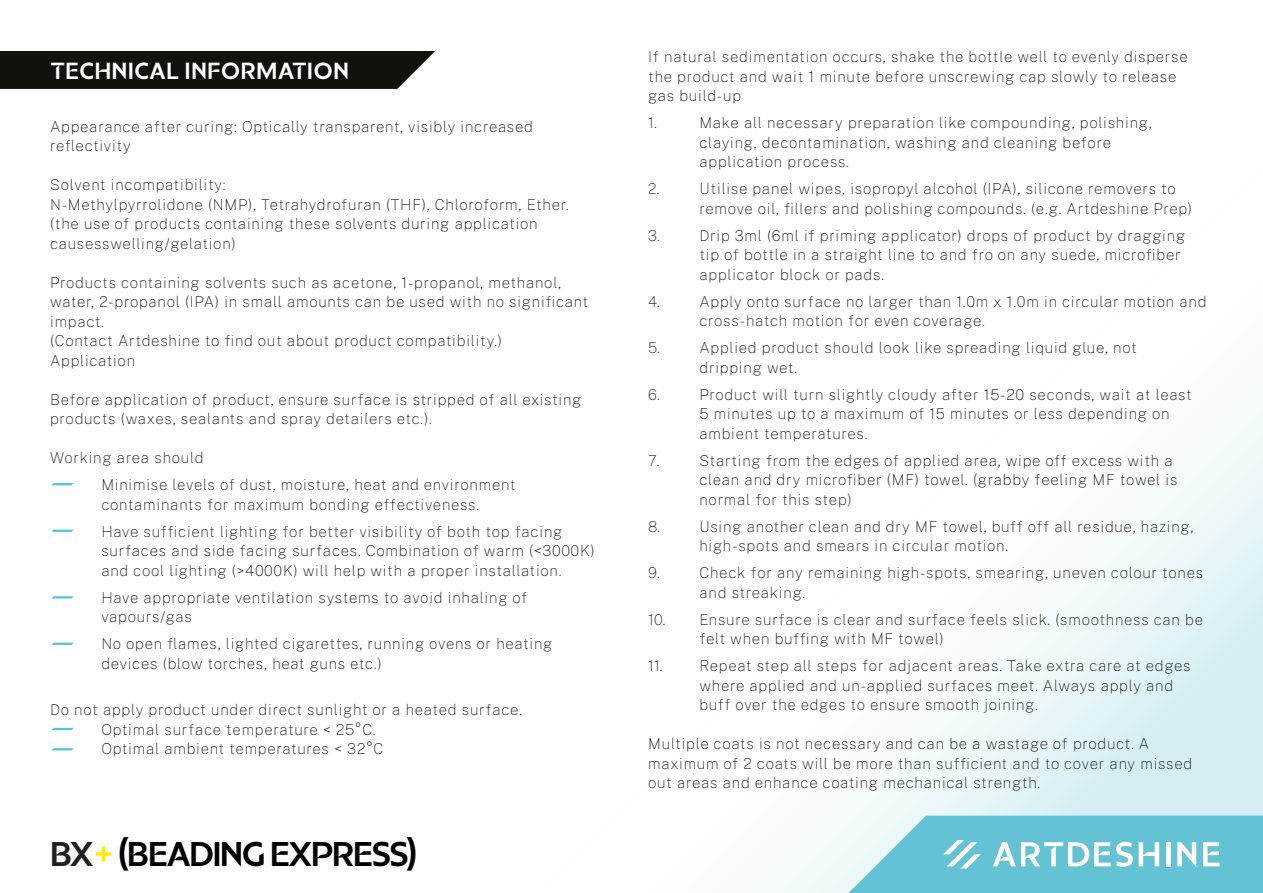
<style>
.page{position:relative;width:1263px;height:893px;background:#fff}
.page>*{position:absolute;margin:0;border:0;box-sizing:border-box;transform-origin:0 0}
.t1{font:35.25px "ADS Display Display";color:#000}
.t2{font:24px "ADS Display Display";letter-spacing:.06em;color:#fff}
.t3{font:100 15px/19.5px "Public Sans";letter-spacing:.05em;color:#13110c}
.t4{font:100 15px "Public Sans";color:#1d1d1b}
.s1{color:#231f20}
.s2{color:#ffed00}
.s3{color:#1d1d1b}
</style>
<div class="page">
<svg style="left:773px;top:403px;width:490px;height:490px"></svg>
<div style="left:0;top:51px;width:435px;height:38px;background:#13110c"></div>
<svg style="left:848px;top:816px;width:415px;height:77px;background:#7dccdb"></svg>
<svg style="left:51px;top:530px;width:23px;height:2px"></svg>
<svg style="left:51px;top:728px;width:23px;height:2px"></svg>
<svg style="left:52px;top:748px;width:22px;height:2px"></svg>
<svg style="left:52px;top:596px;width:22px;height:2px"></svg>
<svg style="left:51px;top:643px;width:23px;height:2px"></svg>
<svg style="left:52px;top:483px;width:22px;height:2px"></svg>
<h2 class="t2" style="left:51px;top:59px;width:299px">TECHNICAL INFORMATION</h2>
<p class="t3" style="left:50px;top:115px;width:484px">Appearance after curing: Optically transparent, visibly increased reflectivity</p>
<p class="t3" style="left:50px;top:174px;width:520px">Solvent incompatibility:<br>N-Methylpyrrolidone (NMP), Tetrahydrofuran (THF), Chloroform, Ether. (the use of products containing these solvents during application causesswelling/gelation)</p>
<p class="t3" style="left:50px;top:271px;width:539px">Products containing solvents such as acetone, 1-propanol, methanol, water, 2-propanol (IPA) in small amounts can be used with no significant impact.<br>(Contact Artdeshine to find out about product compatibility.)<br>Application</p>
<p class="t3" style="left:50px;top:388px;width:533px">Before application of product, ensure surface is stripped of all existing products (waxes, sealants and spray detailers etc.).</p>
<p class="t3" style="left:101px;top:443px;width:416px;line-height:27px;text-indent:-51px">Working area should<br>Minimise levels of dust, moisture, heat and environment</p>
<p class="t3" style="left:101px;top:490px;width:462px;line-height:27px">contaminants for maximum bonding effectiveness.<br>Have sufficient lighting for better visibility of both top facing</p>
<p class="t3" style="left:101px;top:540px;width:495px">surfaces and side facing surfaces. Combination of warm (&lt;3000K) and cool lighting (&gt;4000K) will help with a proper installation.</p>
<p class="t3" style="left:101px;top:586px;width:427px">Have appropriate ventilation systems to avoid inhaling of vapours/gas</p>
<p class="t3" style="left:101px;top:633px;width:453px">No open flames, lighted cigarettes, running ovens or heating devices (blow torches, heat guns etc.)</p>
<p class="t3" style="left:101px;top:699px;width:422px;text-indent:-51px">Do not apply product under direct sunlight or a heated surface.<br>Optimal surface temperature &lt; 25°C.<br>Optimal ambient temperatures &lt; 32°C</p>
<h1 class="t1" style="left:51px;top:837px;width:368px"><span class="s1">BX</span><span class="s2">+</span> (BEADING EXPRESS)</h1>
<p class="t3" style="left:648px;top:46px;width:541px">If natural sedimentation occurs, shake the bottle well to evenly disperse the product and wait 1 minute before unscrewing cap slowly to release gas build-up</p>
<p class="t4" style="left:648px;top:112px;width:10px">1.</p>
<p class="t3" style="left:699px;top:112px;width:454px">Make all necessary preparation like compounding, polishing, claying, decontamination, washing and cleaning before application process.</p>
<p class="t4" style="left:648px;top:178px;width:13px">2.</p>
<p class="t3" style="left:699px;top:178px;width:494px">Utilise panel wipes, isopropyl alcohol (IPA), silicone removers to remove oil, fillers and polishing compounds. (e.g. Artdeshine Prep)</p>
<p class="t4" style="left:648px;top:224px;width:13px">3.</p>
<p class="t3" style="left:699px;top:225px;width:487px">Drip 3ml (6ml if priming applicator) drops of product by dragging tip of bottle in a straight line to and fro on any suede, microfiber applicator block or pads.</p>
<p class="t4" style="left:648px;top:290px;width:13px">4.</p>
<p class="t3" style="left:699px;top:291px;width:508px">Apply onto surface no larger than 1.0m x 1.0m in circular motion and cross-hatch motion for even coverage.</p>
<p class="t4" style="left:648px;top:337px;width:13px">5.</p>
<p class="t3" style="left:699px;top:337px;width:439px">Applied product should look like spreading liquid glue, not dripping wet.</p>
<p class="t4" style="left:648px;top:383px;width:13px">6.</p>
<p class="t3" style="left:699px;top:384px;width:494px">Product will turn slightly cloudy after 15-20 seconds, wait at least<br>5 minutes up to a maximum of 15 minutes or less depending on ambient temperatures.</p>
<p class="t4" style="left:648px;top:449px;width:13px">7.</p>
<p class="t3" style="left:699px;top:450px;width:480px">Starting from the edges of applied area, wipe off excess with a clean and dry microfiber (MF) towel. (grabby feeling MF towel is normal for this step)</p>
<p class="t4" style="left:648px;top:515px;width:14px">8.</p>
<p class="t3" style="left:699px;top:516px;width:496px">Using another clean and dry MF towel, buff off all residue, hazing, high-spots and smears in circular motion.</p>
<p class="t4" style="left:648px;top:562px;width:13px">9.</p>
<p class="t3" style="left:699px;top:562px;width:505px">Check for any remaining high-spots, smearing, uneven colour tones and streaking.</p>
<p class="t3" style="left:699px;top:609px;width:505px;text-indent:-51px"><span class="s3">10.</span> Ensure surface is clear and surface feels slick. (smoothness can be felt when buffing with MF towel)</p>
<p class="t4" style="left:648px;top:655px;width:16px">11.</p>
<p class="t3" style="left:699px;top:655px;width:493px">Repeat step all steps for adjacent areas. Take extra care at edges where applied and un-applied surfaces meet. Always apply and buff over the edges to ensure smooth joining.</p>
<p class="t3" style="left:648px;top:733px;width:546px">Multiple coats is not necessary and can be a wastage of product. A maximum of 2 coats will be more than sufficient and to cover any missed out areas and enhance coating mechanical strength.</p>
</div>
